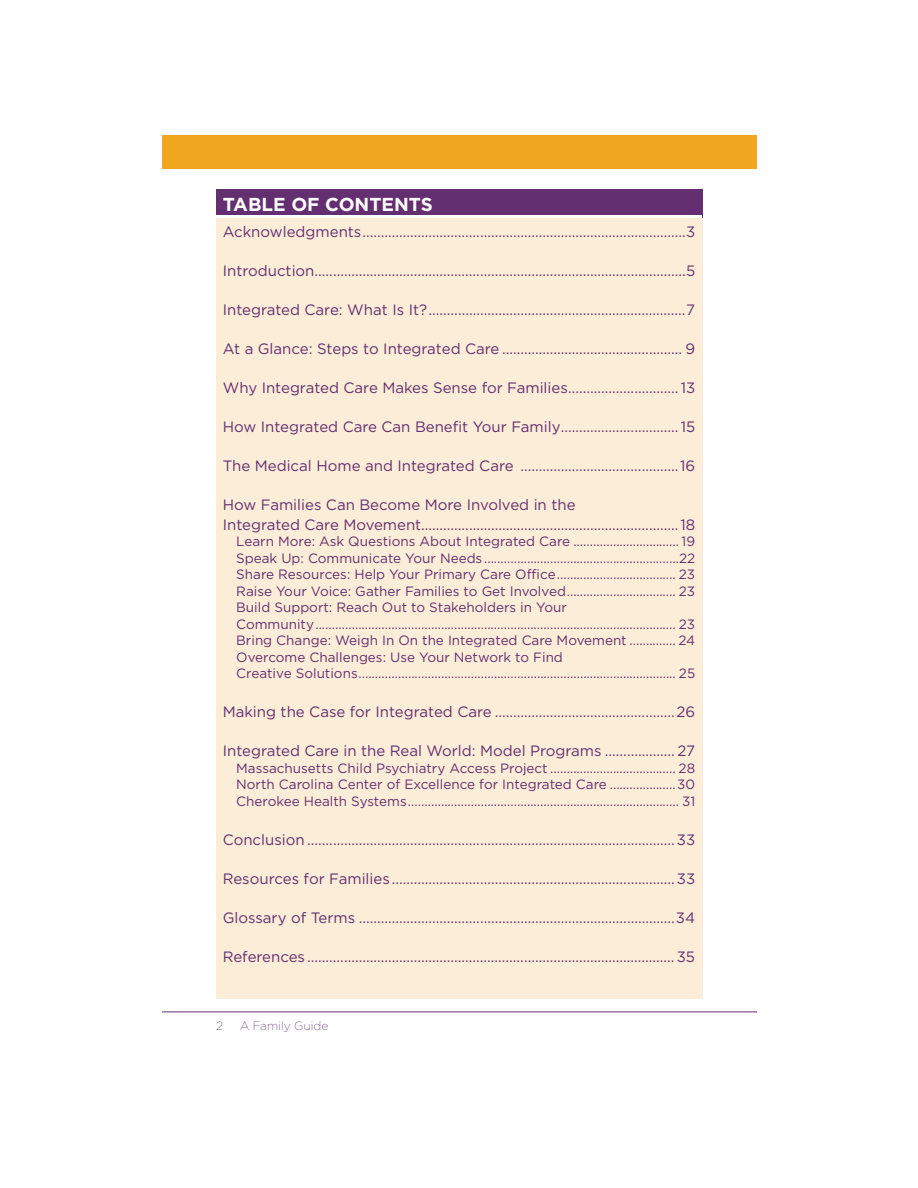
<style>
.page{position:relative;width:918px;height:1188px;background:#fff}
.page>*{position:absolute;margin:0;border:0;box-sizing:border-box;transform-origin:0 0}
.t1{font:700 18.75px "Gotham";color:#fff}
.t2{font:15px/19.5px "Gotham";color:#642f70}
.t3{font:13.5px/16.5px "Gotham";color:#642f70}
.t4{font:200 12px "Gotham";color:#642f70}
</style>
<div class="page">
<div style="left:162px;top:135px;width:594px;height:33px;background:#f1a71f"></div>
<hr style="left:162px;top:1012px;width:594px;height:1px;background:#642f70">
<div style="left:216px;top:189px;width:486px;height:29px;background:#642f70"></div>
<div style="left:216px;top:215px;width:486px;height:6px;background:#fff"></div>
<div style="left:216px;top:218px;width:486px;height:781px;background:#fcedd8"></div>
<p class="t1" style="left:223px;top:198px;width:212px">TABLE OF CONTENTS</p>
<p class="t2" style="left:223px;top:223px;width:474px">Acknowledgments ........................................................................................3</p>
<p class="t2" style="left:223px;top:262px;width:474px">Introduction .....................................................................................................5</p>
<p class="t2" style="left:223px;top:301px;width:474px">Integrated Care: What Is It? ......................................................................7</p>
<p class="t2" style="left:223px;top:340px;width:474px">At a Glance: Steps to Integrated Care ................................................. 9</p>
<p class="t2" style="left:223px;top:379px;width:474px">Why Integrated Care Makes Sense for Families ..............................13</p>
<p class="t2" style="left:223px;top:418px;width:474px">How Integrated Care Can Benefit Your Family ................................ 15</p>
<p class="t2" style="left:223px;top:457px;width:474px">The Medical Home and Integrated Care ...........................................16</p>
<p class="t2" style="left:223px;top:496px;width:474px">How Families Can Become More Involved in the<br>Integrated Care Movement......................................................................18</p>
<p class="t3" style="left:236px;top:534px;width:461px">Learn More: Ask Questions About Integrated Care ................................ 19<br>Speak Up: Communicate Your Needs ...........................................................22<br>Share Resources: Help Your Primary Care Office .................................... 23<br>Raise Your Voice: Gather Families to Get Involved ................................. 23<br>Build Support: Reach Out to Stakeholders in Your<br>Community ............................................................................................................. 23<br>Bring Change: Weigh In On the Integrated Care Movement .............. 24<br>Overcome Challenges: Use Your Network to Find<br>Creative Solutions ................................................................................................ 25</p>
<p class="t2" style="left:223px;top:703px;width:474px">Making the Case for Integrated Care .................................................26</p>
<p class="t2" style="left:223px;top:742px;width:474px">Integrated Care in the Real World: Model Programs ................... 27</p>
<p class="t3" style="left:236px;top:761px;width:461px;text-align:justify">Massachusetts Child Psychiatry Access Project ...................................... 28<br>North Carolina Center of Excellence for Integrated Care ....................30<br>Cherokee Health Systems .................................................................................. 31</p>
<p class="t2" style="left:223px;top:831px;width:474px">Conclusion ....................................................................................................33</p>
<p class="t2" style="left:223px;top:870px;width:474px">Resources for Families .............................................................................33</p>
<p class="t2" style="left:223px;top:909px;width:474px">Glossary of Terms ......................................................................................34</p>
<p class="t2" style="left:223px;top:948px;width:474px">References ....................................................................................................35</p>
<p class="t4" style="left:216px;top:1021px;width:8px">2</p>
<p class="t4" style="left:240px;top:1021px;width:90px">A Family Guide</p>
</div>
